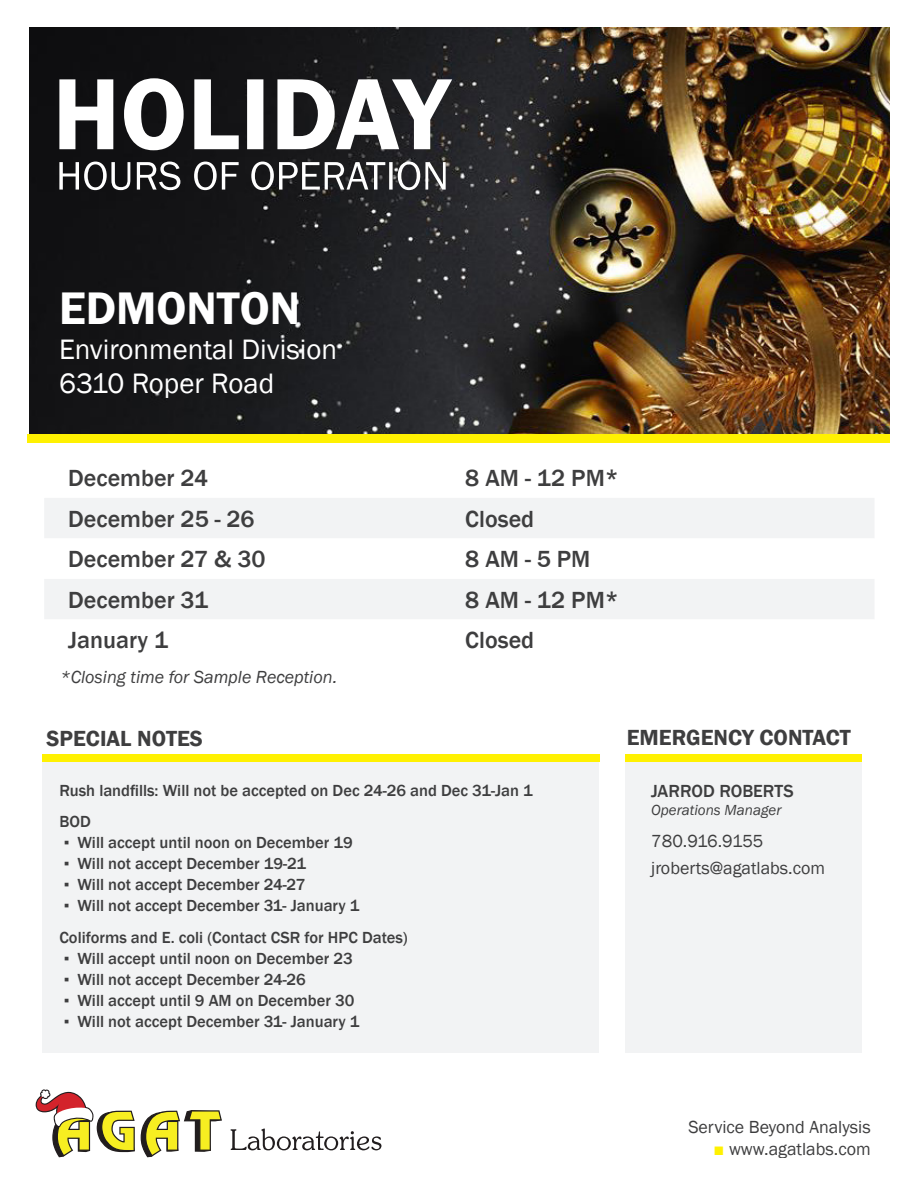
<style>
.page{position:relative;width:918px;height:1188px;background:#fff}
.page>*{position:absolute;margin:0;border:0;box-sizing:border-box;transform-origin:0 0}
.t1{font:600 46.95px "Franklin Gothic";color:#fff}
.t2{font:28.95px "Franklin Gothic";color:#fff}
.t3{font:500 24px "Franklin Gothic";color:#3e3e3f}
.t4{font:600 22.5px "Franklin Gothic";color:#3e3e3f}
.t5{font:18px "Franklin Gothic";color:#3e3e3f}
.t6{font:italic 18px "Franklin Gothic";color:#3e3e3f}
.t7{font:500 18px "Franklin Gothic";color:#3e3e3f}
.t8{font:500 16.5px "Franklin Gothic";color:#3e3e3f}
.t9{font:italic 15px "Franklin Gothic";color:#3e3e3f}
.s1{font-weight:400}
.s2{color:#fff101}
</style>
<div class="page">
<img style="left:29px;top:27px;width:861px;height:408px">
<svg style="left:59px;top:78px;width:393px;height:72px"></svg>
<svg style="left:59px;top:162px;width:387px;height:28px"></svg>
<div style="left:27px;top:435px;width:863px;height:8px;background:#fff101"></div>
<svg style="left:36px;top:1089px;width:186px;height:68px"></svg>
<svg style="left:231px;top:1128px;width:150px;height:22px"></svg>
<div style="left:42px;top:756px;width:557px;height:297px;background:#f2f3f4"></div>
<div style="left:625px;top:762px;width:237px;height:291px;background:#f2f3f4"></div>
<div style="left:42px;top:754px;width:557px;height:8px;background:#fff101"></div>
<div style="left:625px;top:754px;width:237px;height:8px;background:#fff101"></div>
<div style="left:44px;top:498px;width:830px;height:40px;background:#f2f3f4"></div>
<div style="left:44px;top:579px;width:830px;height:40px;background:#f2f3f4"></div>
<p class="t1" style="left:59px;top:279px;width:243px">EDMONTON</p>
<p class="t2" style="left:59px;top:331px;width:279px">Environmental Division</p>
<p class="t2" style="left:59px;top:366px;width:217px">6310 Roper Road</p>
<h3 class="t3" style="left:68px;top:463px;width:141px">December 24</h3>
<h3 class="t3" style="left:465px;top:463px;width:155px">8 AM - 12 PM*</h3>
<h3 class="t3" style="left:68px;top:504px;width:188px">December 25 - 26</h3>
<h3 class="t3" style="left:465px;top:504px;width:70px">Closed</h3>
<h3 class="t3" style="left:68px;top:544px;width:199px">December 27 &amp; 30</h3>
<h3 class="t3" style="left:465px;top:544px;width:127px">8 AM - 5 PM</h3>
<h3 class="t3" style="left:68px;top:585px;width:141px">December 31</h3>
<h3 class="t3" style="left:465px;top:585px;width:155px">8 AM - 12 PM*</h3>
<h3 class="t3" style="left:68px;top:625px;width:102px">January 1</h3>
<h3 class="t3" style="left:465px;top:625px;width:70px">Closed</h3>
<p class="t6" style="left:60px;top:666px;width:278px">*Closing time for Sample Reception.</p>
<p class="t4" style="left:46px;top:725px;width:158px">SPECIAL NOTES</p>
<p class="t4" style="left:627px;top:724px;width:226px">EMERGENCY CONTACT</p>
<p class="t8" style="left:59px;top:780px;width:475px">Rush landfills: Will not be accepted on Dec 24-26 and Dec 31-Jan 1</p>
<p class="t8" style="left:59px;top:812px;width:33px">BOD</p>
<p class="t8" style="left:64px;top:833px;width:290px"><span class="s1">▪</span> Will accept until noon on December 19</p>
<p class="t8" style="left:64px;top:854px;width:244px"><span class="s1">▪</span> Will not accept December 19-21</p>
<p class="t8" style="left:64px;top:875px;width:243px"><span class="s1">▪</span> Will not accept December 24-27</p>
<p class="t8" style="left:64px;top:896px;width:297px"><span class="s1">▪</span> Will not accept December 31- January 1</p>
<p class="t8" style="left:59px;top:927px;width:350px">Coliforms and E. coli (Contact CSR for HPC Dates)</p>
<p class="t8" style="left:64px;top:948px;width:290px"><span class="s1">▪</span> Will accept until noon on December 23</p>
<p class="t8" style="left:64px;top:969px;width:244px"><span class="s1">▪</span> Will not accept December 24-26</p>
<p class="t8" style="left:64px;top:990px;width:292px"><span class="s1">▪</span> Will accept until 9 AM on December 30</p>
<p class="t8" style="left:64px;top:1011px;width:297px"><span class="s1">▪</span> Will not accept December 31- January 1</p>
<p class="t7" style="left:651px;top:780px;width:144px">JARROD ROBERTS</p>
<p class="t9" style="left:651px;top:801px;width:132px">Operations Manager</p>
<p class="t5" style="left:651px;top:830px;width:114px">780.916.9155</p>
<p class="t5" style="left:651px;top:857px;width:175px">jroberts@agatlabs.com</p>
<p class="t5" style="left:688px;top:1116px;width:184px">Service Beyond Analysis</p>
<p class="t5" style="left:714px;top:1137px;width:159px"><span class="s2">■</span> www.agatlabs.com</p>
</div>
